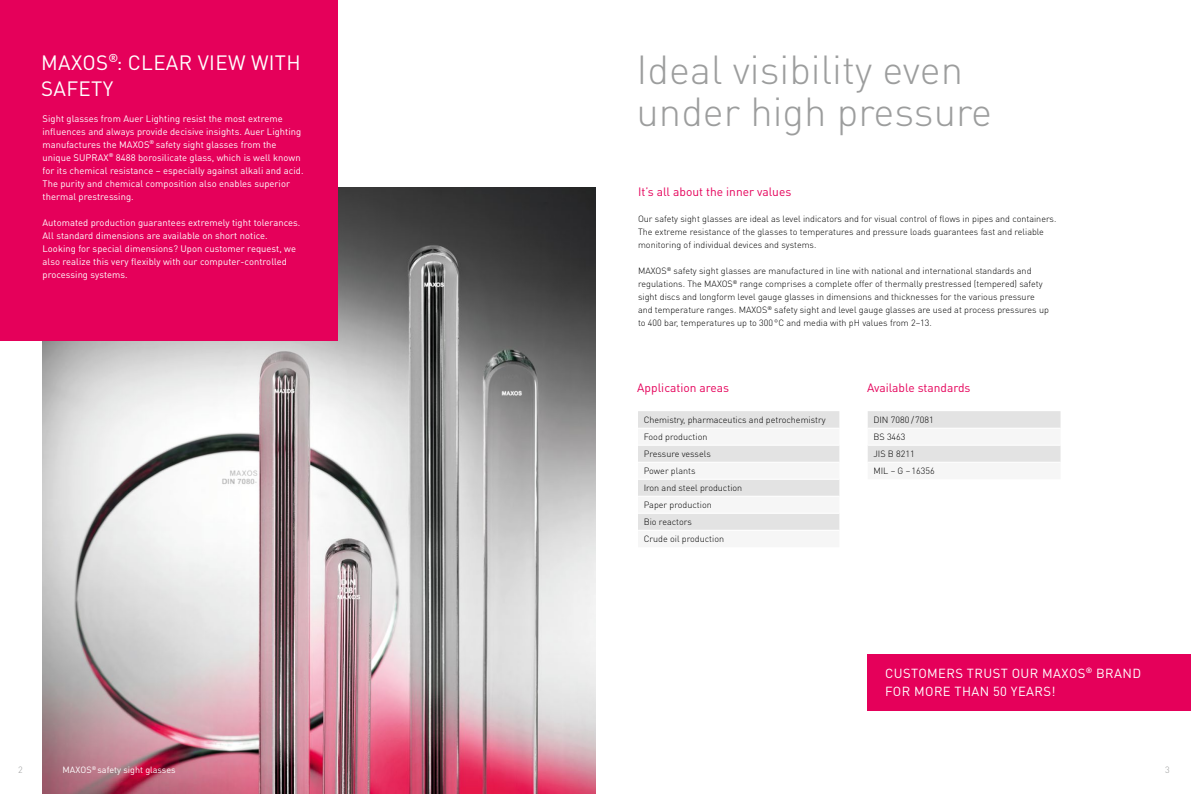
<style>
.page{position:relative;width:1191px;height:794px;background:#fff}
.page>*{position:absolute;margin:0;border:0;box-sizing:border-box;transform-origin:0 0}
.t1{font:300 40px/42px "DIN Pro";color:#9c9d9d}
.t2{font:20.5px/26px "DIN Pro";letter-spacing:.015em;color:#fff}
.t3{font:13px/18px "DIN Pro";letter-spacing:.03em;color:#fff}
.t4{font:12px "DIN Pro";color:#e5005a}
.t5{font:9.4px/13px "DIN Pro";letter-spacing:.005em;color:#fff}
.t6{font:300 9px/17px "DIN Pro";color:#000}
.t7{font:9px "DIN Pro";color:#fff}
.t8{font:300 9px "DIN Pro";color:#9c9d9d}
</style>
<div class="page">
<img style="left:43px;top:187px;width:552px;height:607px">
<div style="left:0;top:0;width:337px;height:340px;background:#e5005a"></div>
<svg style="left:638px;top:411px;width:201px;height:119px"></svg>
<hr style="left:638px;top:445px;width:201px;height:1px;background:#fff">
<hr style="left:638px;top:462px;width:201px;height:1px;background:#fff">
<hr style="left:638px;top:479px;width:201px;height:1px;background:#fff">
<hr style="left:638px;top:496px;width:201px;height:1px;background:#fff">
<hr style="left:638px;top:513px;width:201px;height:1px;background:#fff">
<hr style="left:638px;top:428px;width:201px;height:1px;background:#fff">
<svg style="left:868px;top:411px;width:192px;height:51px"></svg>
<hr style="left:867px;top:445px;width:193px;height:1px;background:#fff">
<hr style="left:867px;top:428px;width:193px;height:1px;background:#fff">
<div style="left:867px;top:655px;width:324px;height:56px;background:#e5005a"></div>
<h2 class="t2" style="left:41px;top:48px;width:261px">MAXOS<sup>®</sup>: CLEAR VIEW WITH<br>SAFETY</h2>
<h1 class="t1" style="left:636px;top:47px;width:357px">Ideal visibility even under high pressure</h1>
<p class="t5" style="left:43px;top:112px;width:262px">Sight glasses from Auer Lighting resist the most extreme influences and always provide decisive insights. Auer Lighting manufactures the MAXOS<sup>®</sup> safety sight glasses from the unique SUPRAX<sup>®</sup> 8488 borosilicate glass, which is well known for its chemical resistance – especially against alkali and acid.<br>The purity and chemical composition also enables superior thermal prestressing.</p>
<p class="t5" style="left:43px;top:216px;width:259px">Automated production guarantees extremely tight tolerances.<br>All standard dimensions are available on short notice.<br>Looking for special dimensions? Upon customer request, we also realize this very flexibly with our computer-controlled processing systems.</p>
<h3 class="t4" style="left:638px;top:184px;width:155px">It’s all about the inner values</h3>
<p class="t6" style="left:638px;top:212px;width:420px;line-height:13px">Our safety sight glasses are ideal as level indicators and for visual control of flows in pipes and containers.<br>The extreme resistance of the glasses to temperatures and pressure loads guarantees fast and reliable monitoring of individual devices and systems.</p>
<p class="t6" style="left:638px;top:264px;width:412px;line-height:13px">MAXOS<sup>®</sup> safety sight glasses are manufactured in line with national and international standards and regulations. The MAXOS<sup>®</sup> range comprises a complete offer of thermally prestressed (tempered) safety sight discs and longform level gauge glasses in dimensions and thicknesses for the various pressure and temperature ranges. MAXOS<sup>®</sup> safety sight and level gauge glasses are used at process pressures up to 400 bar, temperatures up to 300°C and media with pH values from 2–13.</p>
<h3 class="t4" style="left:637px;top:379px;width:93px">Application areas</h3>
<h3 class="t4" style="left:867px;top:379px;width:105px">Available standards</h3>
<p class="t6" style="left:643px;top:410px;width:183px">Chemistry, pharmaceutics and petrochemistry<br>Food production<br>Pressure vessels<br>Power plants<br>Iron and steel production<br>Paper production<br>Bio reactors<br>Crude oil production</p>
<p class="t6" style="left:873px;top:410px;width:63px">DIN 7080 /7081<br>BS 3463<br>JIS B 8211<br>MIL – G –16356</p>
<h3 class="t3" style="left:885px;top:664px;width:257px">CUSTOMERS TRUST OUR MAXOS<sup>®</sup> BRAND<br>FOR MORE THAN 50 YEARS!</h3>
<p class="t7" style="left:62px;top:764px;width:115px">MAXOS<sup>®</sup> safety sight glasses</p>
<p class="t8" style="left:18px;top:764px;width:6px">2</p>
<p class="t8" style="left:1165px;top:764px;width:6px">3</p>
</div>
